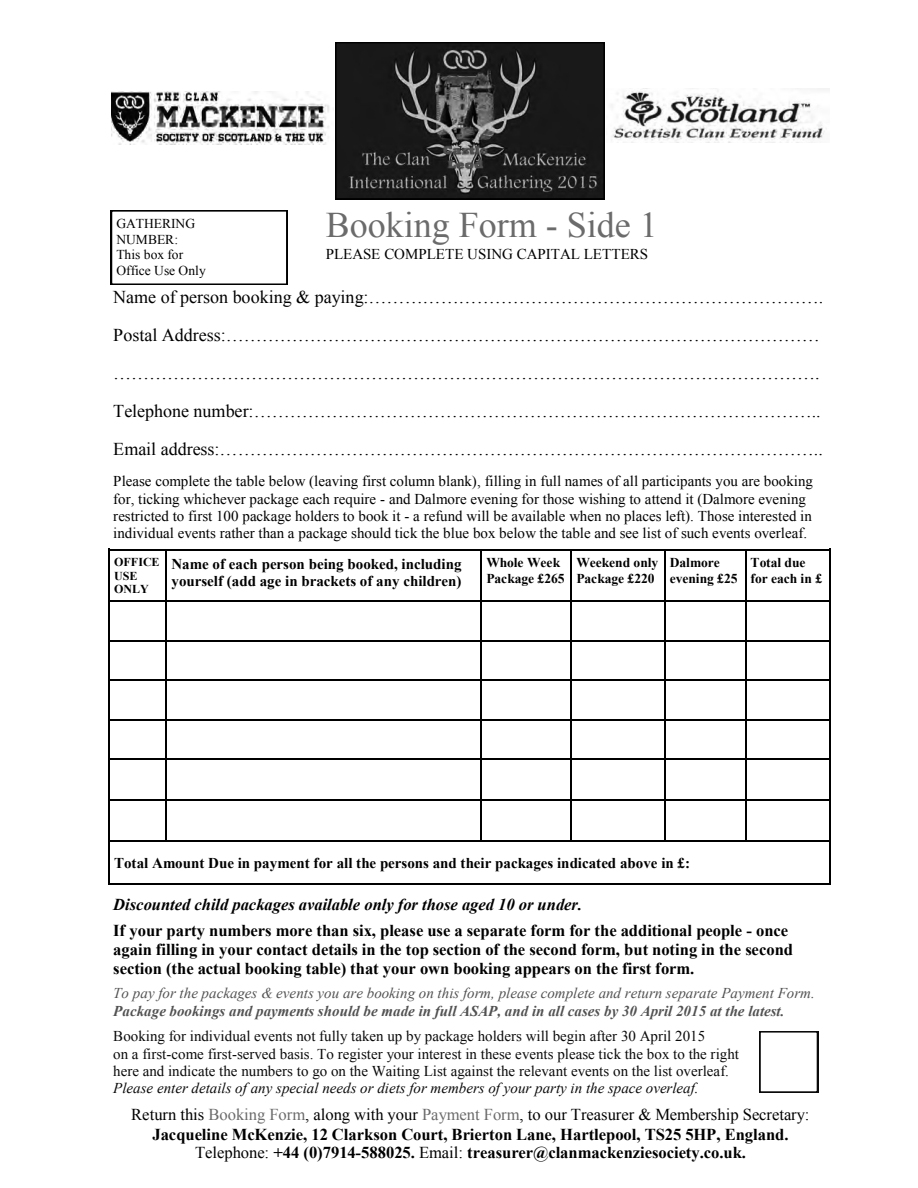
<style>
.page{position:relative;width:918px;height:1188px;background:#fff}
.page>*{position:absolute;margin:0;border:0;box-sizing:border-box;transform-origin:0 0}
.t1{font:36px "Times New Roman";color:#6b6b6b}
.t2{font:18px/38px "Times New Roman";color:#000}
.t3{font:700 16.65px/19px "Times New Roman";color:#000}
.t4{font:15px/17.2px "Times New Roman";color:#000}
.t5{font:15px/17.2px "Times New Roman";color:#0a0a0a}
.t6{font:italic 15px/17.7px "Times New Roman";color:#525252}
.t7{font:700 15px/17.2px "Times New Roman";color:#000}
.t8{font:700 13.5px/15.5px "Times New Roman";color:#000}
.t9{font:13.5px/15.6px "Times New Roman";color:#000}
.t10{font:700 12px/13.8px "Times New Roman";color:#000}
.s1{font-style:italic}
.s2{font-weight:700}
.s3{font-weight:400}
.s4{font-weight:400;color:#6b6b6b}
</style>
<div class="page">
<hr style="left:108px;top:549px;width:2px;height:52px;background:#000">
<hr style="left:166px;top:550px;width:1px;height:50px;background:#000">
<hr style="left:480px;top:550px;width:2px;height:50px;background:#000">
<hr style="left:570px;top:550px;width:2px;height:50px;background:#000">
<hr style="left:664px;top:550px;width:2px;height:50px;background:#000">
<hr style="left:745px;top:550px;width:1px;height:50px;background:#000">
<hr style="left:830px;top:549px;width:1px;height:52px;background:#000">
<hr style="left:108px;top:601px;width:2px;height:239px;background:#000">
<hr style="left:166px;top:602px;width:1px;height:238px;background:#000">
<hr style="left:480px;top:602px;width:2px;height:238px;background:#000">
<hr style="left:570px;top:602px;width:2px;height:238px;background:#000">
<hr style="left:664px;top:602px;width:2px;height:238px;background:#000">
<hr style="left:745px;top:602px;width:1px;height:238px;background:#000">
<hr style="left:830px;top:601px;width:1px;height:239px;background:#000">
<hr style="left:108px;top:840px;width:2px;height:44px;background:#000">
<hr style="left:830px;top:840px;width:1px;height:44px;background:#000">
<hr style="left:108px;top:549px;width:723px;height:1px;background:#000">
<hr style="left:110px;top:600px;width:720px;height:2px;background:#000">
<hr style="left:110px;top:640px;width:720px;height:1px;background:#000">
<hr style="left:110px;top:680px;width:720px;height:1px;background:#000">
<hr style="left:110px;top:719px;width:720px;height:2px;background:#000">
<hr style="left:110px;top:758px;width:720px;height:2px;background:#000">
<hr style="left:110px;top:799px;width:720px;height:2px;background:#000">
<hr style="left:110px;top:840px;width:720px;height:1px;background:#000">
<hr style="left:108px;top:884px;width:723px;height:1px;background:#000">
<svg style="left:111px;top:210px;width:177px;height:75px"></svg>
<img style="left:611px;top:89px;width:218px;height:54px">
<img style="left:111px;top:91px;width:218px;height:53px">
<svg style="left:759px;top:1031px;width:59px;height:62px"></svg>
<svg style="left:335px;top:42px;width:270px;height:157px;background:#282828"></svg>
<p class="t1" style="left:326px;top:201px;width:334px">Booking Form - Side 1</p>
<p class="t4" style="left:326px;top:245px;width:324px">PLEASE COMPLETE USING CAPITAL LETTERS</p>
<p class="t2" style="left:113px;top:278px;width:712px">Name of person booking &amp; paying:………………………………………………………………….<br>Postal Address:……………………………………………………………………………………… ……………………………………………………………………………………………………….<br>Telephone number:…………………………………………………………………………………..<br>Email address:………………………………………………………………………………………..</p>
<p class="t4" style="left:113px;top:473px;width:701px">Please complete the table below (leaving first column blank), filling in full names of all participants you are booking for, ticking whichever package each require - and Dalmore evening for those wishing to attend it (Dalmore evening restricted to first 100 package holders to book it - a refund will be available when no places left). Those interested in individual events rather than a package should tick the blue box below the table and see list of such events overleaf.</p>
<p class="t10" style="left:114px;top:555px;width:47px">OFFICE<br>USE<br>ONLY</p>
<p class="t7" style="left:171px;top:555px;width:292px">Name of each person being booked, including yourself (add age in brackets of any children)</p>
<p class="t8" style="left:486px;top:555px;width:80px">Whole Week<br>Package £265</p>
<p class="t8" style="left:576px;top:555px;width:83px">Weekend only<br>Package £220</p>
<p class="t8" style="left:670px;top:555px;width:69px">Dalmore evening £25</p>
<p class="t8" style="left:751px;top:555px;width:73px">Total due for each in £</p>
<p class="t9" style="left:117px;top:216px;width:91px">GATHERING<br>NUMBER:<br>This box for<br>Office Use Only</p>
<p class="t7" style="left:114px;top:854px;width:577px">Total Amount Due in payment for all the persons and their packages indicated above in £:</p>
<p class="t3" style="left:113px;top:891px;width:676px;line-height:26px"><span class="s1">Discounted child packages available only for those aged 10 or under.<br></span>If your party numbers more than six, please use a separate form for the additional people - once</p>
<p class="t3" style="left:113px;top:940px;width:681px">again filling in your contact details in the top section of the second form, but noting in the second section (the actual booking table) that your own booking appears on the first form.</p>
<p class="t6" style="left:113px;top:984px;width:703px">To pay for the packages &amp; events you are booking on this form, please complete and return separate Payment Form.<br><span class="s2">Package bookings and payments should be made in full ASAP, and in all cases by 30 April 2015 at the latest.</span></p>
<p class="t5" style="left:113px;top:1028px;width:627px">Booking for individual events not fully taken up by package holders will begin after 30 April 2015<br>on a first-come first-served basis. To register your interest in these events please tick the box to the right here and indicate the numbers to go on the Waiting List against the relevant events on the list overleaf.<br><span class="s1">Please enter details of any special needs or diets for members of your party in the space overleaf.</span></p>
<p class="t3" style="left:131px;top:1105px;width:680px;text-align:center"><span class="s3">Return this</span> <span class="s4">Booking Form</span><span class="s3">, along with your</span> <span class="s4">Payment Form</span><span class="s3">, to our Treasurer &amp; Membership Secretary:<br></span>Jacqueline McKenzie, 12 Clarkson Court, Brierton Lane, Hartlepool, TS25 5HP, England.<br><span class="s3">Telephone:</span> +44 (0)7914-588025. <span class="s3">Email:</span> treasurer@clanmackenziesociety.co.uk.</p>
</div>
